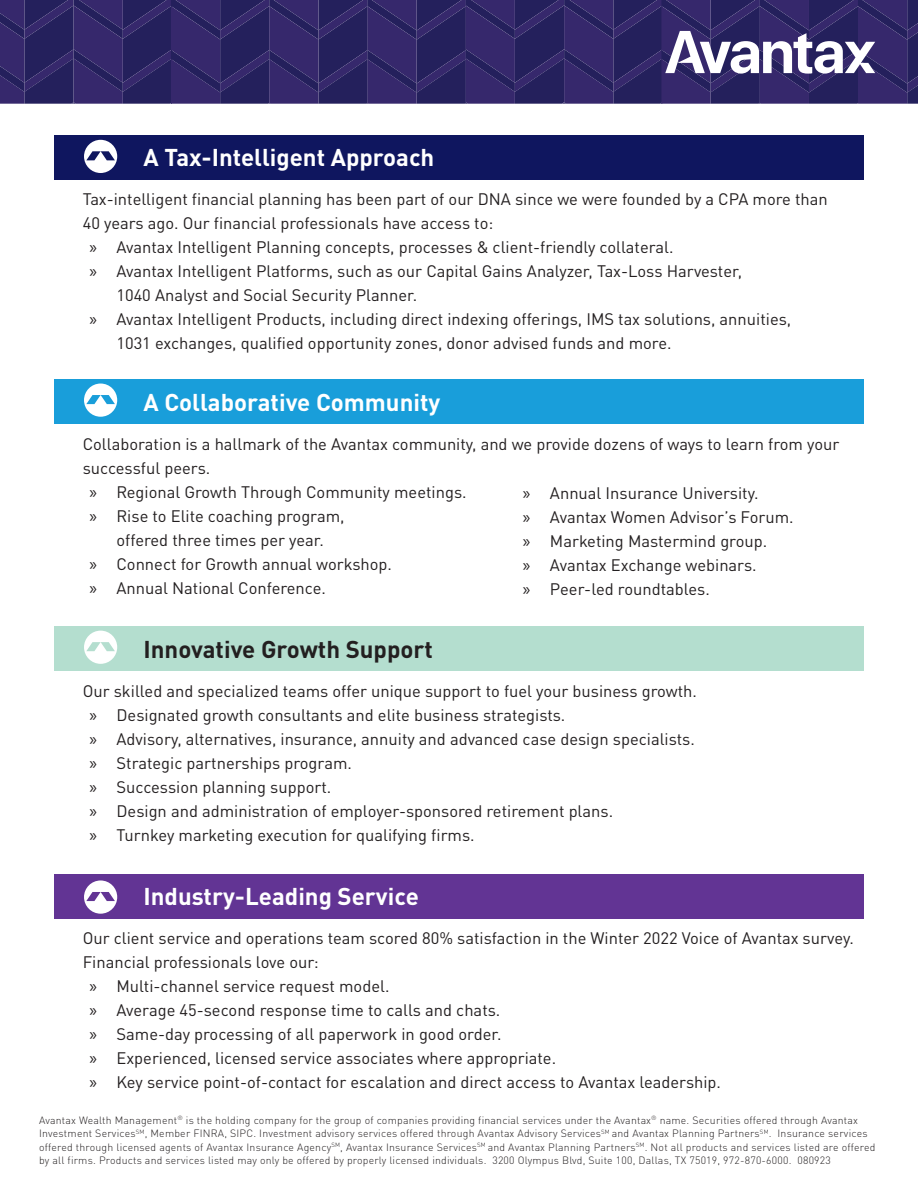
<style>
.page{position:relative;width:918px;height:1188px;background:#fff}
.page>*{position:absolute;margin:0;border:0;box-sizing:border-box;transform-origin:0 0}
.t1{font:700 24px "DIN Pro";color:#fff}
.t2{font:700 24px "DIN Pro";color:#231f20}
.t3{font:16.5px/24px "DIN Pro";color:#231f20}
.t4{font:300 10.5px/13.5px "DIN Pro";letter-spacing:.02em;color:#231f20}
.s1{font-family:"Myriad Pro";font-size:18px}
</style>
<div class="page">
<svg style="left:0;top:0;width:918px;height:104px;background:#38306c"></svg>
<div style="left:54px;top:135px;width:810px;height:45px;background:#0f165f"></div>
<div style="left:54px;top:379px;width:810px;height:45px;background:#199eda"></div>
<div style="left:54px;top:626px;width:810px;height:44px;background:#b4decf"></div>
<div style="left:54px;top:874px;width:810px;height:45px;background:#623494"></div>
<svg style="left:84px;top:140px;width:33px;height:33px"></svg>
<svg style="left:84px;top:384px;width:33px;height:33px"></svg>
<svg style="left:84px;top:631px;width:33px;height:33px"></svg>
<svg style="left:84px;top:880px;width:33px;height:34px"></svg>
<p class="t1" style="left:143px;top:138px;width:292px">A Tax-Intelligent Approach</p>
<p class="t3" style="left:83px;top:186px;width:747px">Tax-intelligent financial planning has been part of our DNA since we were founded by a CPA more than<br>40 years ago. Our financial professionals have access to:</p>
<p class="t3" style="left:89px;top:234px;width:586px"><span class="s1">»</span> Avantax Intelligent Planning concepts, processes &amp; client-friendly collateral.</p>
<p class="t3" style="left:116px;top:258px;width:627px;text-indent:-27px"><span class="s1">»</span> Avantax Intelligent Platforms, such as our Capital Gains Analyzer, Tax-Loss Harvester,<br>1040 Analyst and Social Security Planner.</p>
<p class="t3" style="left:116px;top:306px;width:676px;text-indent:-27px"><span class="s1">»</span> Avantax Intelligent Products, including direct indexing offerings, IMS tax solutions, annuities,<br>1031 exchanges, qualified opportunity zones, donor advised funds and more.</p>
<p class="t1" style="left:143px;top:383px;width:298px">A Collaborative Community</p>
<p class="t3" style="left:83px;top:431px;width:758px">Collaboration is a hallmark of the Avantax community, and we provide dozens of ways to learn from your successful peers.</p>
<p class="t3" style="left:89px;top:479px;width:379px"><span class="s1">»</span> Regional Growth Through Community meetings.</p>
<p class="t3" style="left:89px;top:503px;width:257px;text-align:center"><span class="s1">»</span> Rise to Elite coaching program, offered three times per year.</p>
<p class="t3" style="left:89px;top:551px;width:304px"><span class="s1">»</span> Connect for Growth annual workshop.</p>
<p class="t3" style="left:89px;top:575px;width:238px"><span class="s1">»</span> Annual National Conference.</p>
<p class="t3" style="left:523px;top:480px;width:237px"><span class="s1">»</span> Annual Insurance University.</p>
<p class="t3" style="left:523px;top:504px;width:272px"><span class="s1">»</span> Avantax Women Advisor’s Forum.</p>
<p class="t3" style="left:523px;top:528px;width:246px"><span class="s1">»</span> Marketing Mastermind group.</p>
<p class="t3" style="left:523px;top:552px;width:235px"><span class="s1">»</span> Avantax Exchange webinars.</p>
<p class="t3" style="left:523px;top:576px;width:188px"><span class="s1">»</span> Peer-led roundtables.</p>
<p class="t2" style="left:143px;top:630px;width:291px">Innovative Growth Support</p>
<p class="t3" style="left:83px;top:678px;width:616px">Our skilled and specialized teams offer unique support to fuel your business growth.</p>
<p class="t3" style="left:89px;top:702px;width:477px"><span class="s1">»</span> Designated growth consultants and elite business strategists.</p>
<p class="t3" style="left:89px;top:726px;width:607px"><span class="s1">»</span> Advisory, alternatives, insurance, annuity and advanced case design specialists.</p>
<p class="t3" style="left:89px;top:750px;width:264px"><span class="s1">»</span> Strategic partnerships program.</p>
<p class="t3" style="left:89px;top:774px;width:243px"><span class="s1">»</span> Succession planning support.</p>
<p class="t3" style="left:89px;top:798px;width:525px"><span class="s1">»</span> Design and administration of employer-sponsored retirement plans.</p>
<p class="t3" style="left:89px;top:822px;width:387px"><span class="s1">»</span> Turnkey marketing execution for qualifying firms.</p>
<p class="t1" style="left:143px;top:878px;width:277px">Industry-Leading Service</p>
<p class="t3" style="left:83px;top:925px;width:773px">Our client service and operations team scored 80% satisfaction in the Winter 2022 Voice of Avantax survey.<br>Financial professionals love our:</p>
<p class="t3" style="left:89px;top:973px;width:301px"><span class="s1">»</span> Multi-channel service request model.</p>
<p class="t3" style="left:89px;top:997px;width:412px"><span class="s1">»</span> Average 45-second response time to calls and chats.</p>
<p class="t3" style="left:89px;top:1021px;width:414px"><span class="s1">»</span> Same-day processing of all paperwork in good order.</p>
<p class="t3" style="left:89px;top:1045px;width:468px"><span class="s1">»</span> Experienced, licensed service associates where appropriate.</p>
<p class="t3" style="left:89px;top:1069px;width:633px"><span class="s1">»</span> Key service point-of-contact for escalation and direct access to Avantax leadership.</p>
<p class="t4" style="left:39px;top:1112px;width:838px">Avantax Wealth Management<sup>®</sup> is the holding company for the group of companies providing financial services under the Avantax<sup>®</sup> name. Securities offered through Avantax Investment Services<sup>SM</sup>, Member FINRA, SIPC. Investment advisory services offered through Avantax Advisory Services<sup>SM</sup> and Avantax Planning Partners<sup>SM</sup>. Insurance services offered through licensed agents of Avantax Insurance Agency<sup>SM</sup>, Avantax Insurance Services<sup>SM</sup> and Avantax Planning Partners<sup>SM</sup>. Not all products and services listed are offered by all firms. Products and services listed may only be offered by properly licensed individuals. 3200 Olympus Blvd, Suite 100, Dallas, TX 75019, 972-870-6000. 080923</p>
</div>
